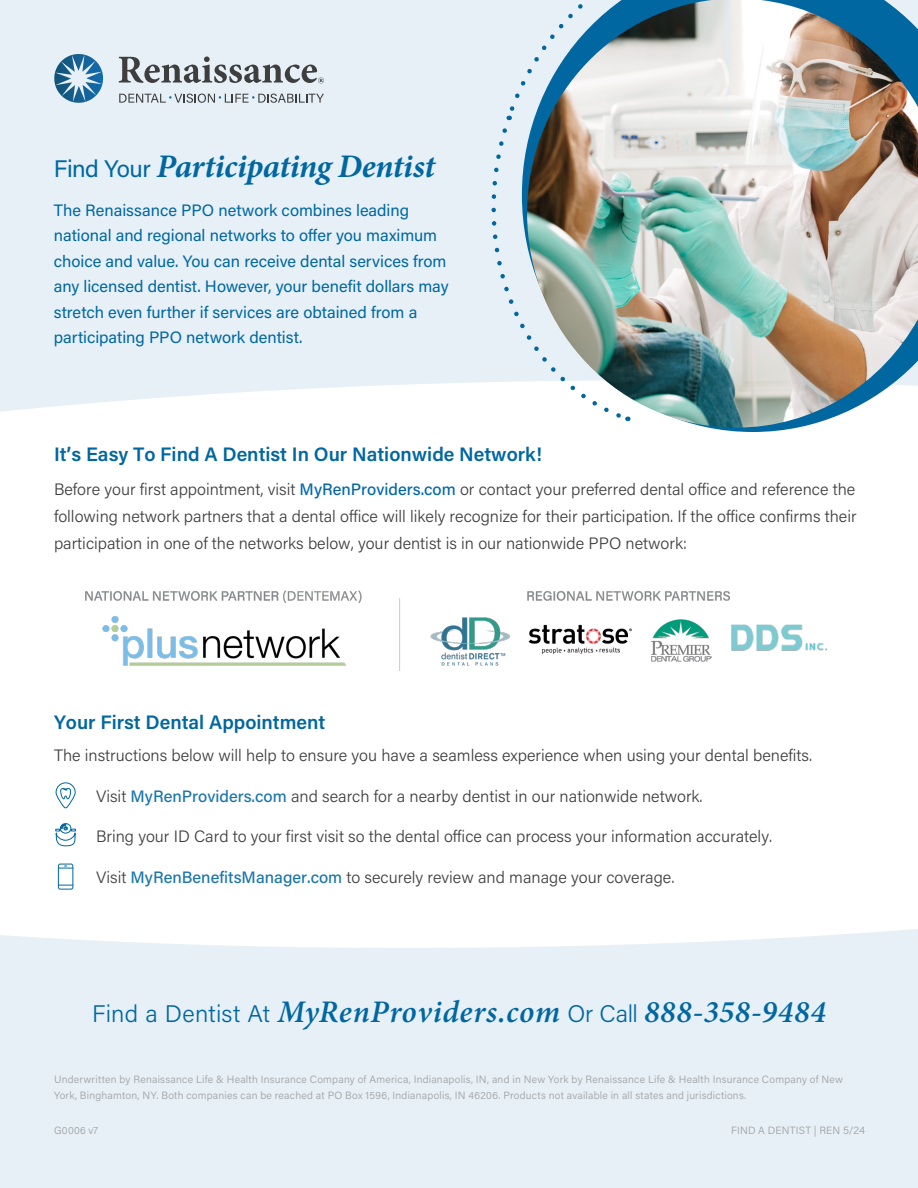
<style>
.page{position:relative;width:918px;height:1188px;background:#fff}
.page>*{position:absolute;margin:0;border:0;box-sizing:border-box;transform-origin:0 0}
.BULLETS{font:italic 700 33px "Minion Pro";letter-spacing:-.01em;color:#0067a1}
.Body{font:italic 600 31.5px "Minion Pro";letter-spacing:.02em;color:#0067a1}
.Body-2{font:600 19.5px "Acumin Pro";color:#0067a1}
.t1{font:300 16.5px/27px "Acumin Pro";color:#3e3e3f;text-align:justify}
.t2{font:16.5px/25.5px "Acumin Pro";color:#0067a1}
.t3{font:300 10.5px/16.5px "Acumin Pro";letter-spacing:.025em;color:#9d9fa2}
.s1{font-family:"Acumin Pro";font-weight:400;font-style:normal;font-size:24px}
.s2{font-weight:500;color:#0068a9}
.s3{font-weight:500;color:#1a76aa}
.s4{font-family:"Acumin Pro";font-weight:300;font-style:normal;font-size:24px}
</style>
<div class="page">
<div style="left:0;top:956px;width:918px;height:232px;background:#e6f0f6"></div>
<svg style="left:0;top:782px;width:918px;height:174px"></svg>
<div style="left:0;top:0;width:522px;height:370px;background:#e6f0f6"></div>
<svg style="left:0;top:370px;width:827px;height:301px"></svg>
<img style="left:84px;top:590px;width:742px;height:80px">
<img style="left:527px;top:0;width:391px;height:428px">
<img style="left:470px;top:125px;width:157px;height:297px">
<svg style="left:505px;top:0;width:272px;height:120px"></svg>
<svg style="left:119px;top:57px;width:205px;height:26px"></svg>
<svg style="left:119px;top:94px;width:205px;height:9px"></svg>
<svg style="left:54px;top:54px;width:49px;height:49px"></svg>
<svg style="left:56px;top:783px;width:20px;height:25px"></svg>
<svg style="left:55px;top:823px;width:21px;height:23px"></svg>
<div style="left:58px;top:864px;width:15px;height:25px;border:1px solid #0067a1;border-radius:2px"></div>
<svg style="left:58px;top:885px;width:15px;height:1px"></svg>
<svg style="left:58px;top:866px;width:15px;height:3px"></svg>
<p class="BULLETS" style="left:54px;top:142px;width:383px"><span class="s1">Find Your</span> Participating Dentist</p>
<p class="t2" style="left:54px;top:196px;width:396px">The Renaissance PPO network combines leading national and regional networks to offer you maximum choice and value. You can receive dental services from any licensed dentist. However, your benefit dollars may stretch even further if services are obtained from a participating PPO network dentist.</p>
<p class="Body-2" style="left:54px;top:441px;width:489px">It’s Easy To Find A Dentist In Our Nationwide Network!</p>
<p class="t1" style="left:54px;top:475px;width:804px">Before your first appointment, visit <span class="s2">MyRenProviders.com</span> or contact your preferred dental office and reference the following network partners that a dental office will likely recognize for their participation. If the office confirms their participation in one of the networks below, your dentist is in our nationwide PPO network:</p>
<p class="Body-2" style="left:54px;top:708px;width:273px">Your First Dental Appointment</p>
<p class="t1" style="left:54px;top:741px;width:760px">The instructions below will help to ensure you have a seamless experience when using your dental benefits.</p>
<p class="t1" style="left:96px;top:782px;width:608px">Visit <span class="s3">MyRenProviders.com</span> and search for a nearby dentist in our nationwide network.</p>
<p class="t1" style="left:96px;top:822px;width:678px">Bring your ID Card to your first visit so the dental office can process your information accurately.</p>
<p class="t1" style="left:96px;top:863px;width:580px">Visit <span class="s3">MyRenBenefitsManager.com</span> to securely review and manage your coverage.</p>
<p class="Body" style="left:92px;top:990px;width:735px"><span class="s4">Find a Dentist At</span> MyRenProviders.com <span class="s4">Or Call</span> 888-358-9484</p>
<p class="t3" style="left:54px;top:1070px;width:790px">Underwritten by Renaissance Life &amp; Health Insurance Company of America, Indianapolis, IN, and in New York by Renaissance Life &amp; Health Insurance Company of New<br>York, Binghamton, NY. Both companies can be reached at PO Box 1596, Indianapolis, IN 46206. Products not available in all states and jurisdictions.</p>
<p class="t3" style="left:54px;top:1122px;width:46px">G0006 v7</p>
<p class="t3" style="left:731px;top:1122px;width:135px">FIND A DENTIST | REN 5/24</p>
</div>
